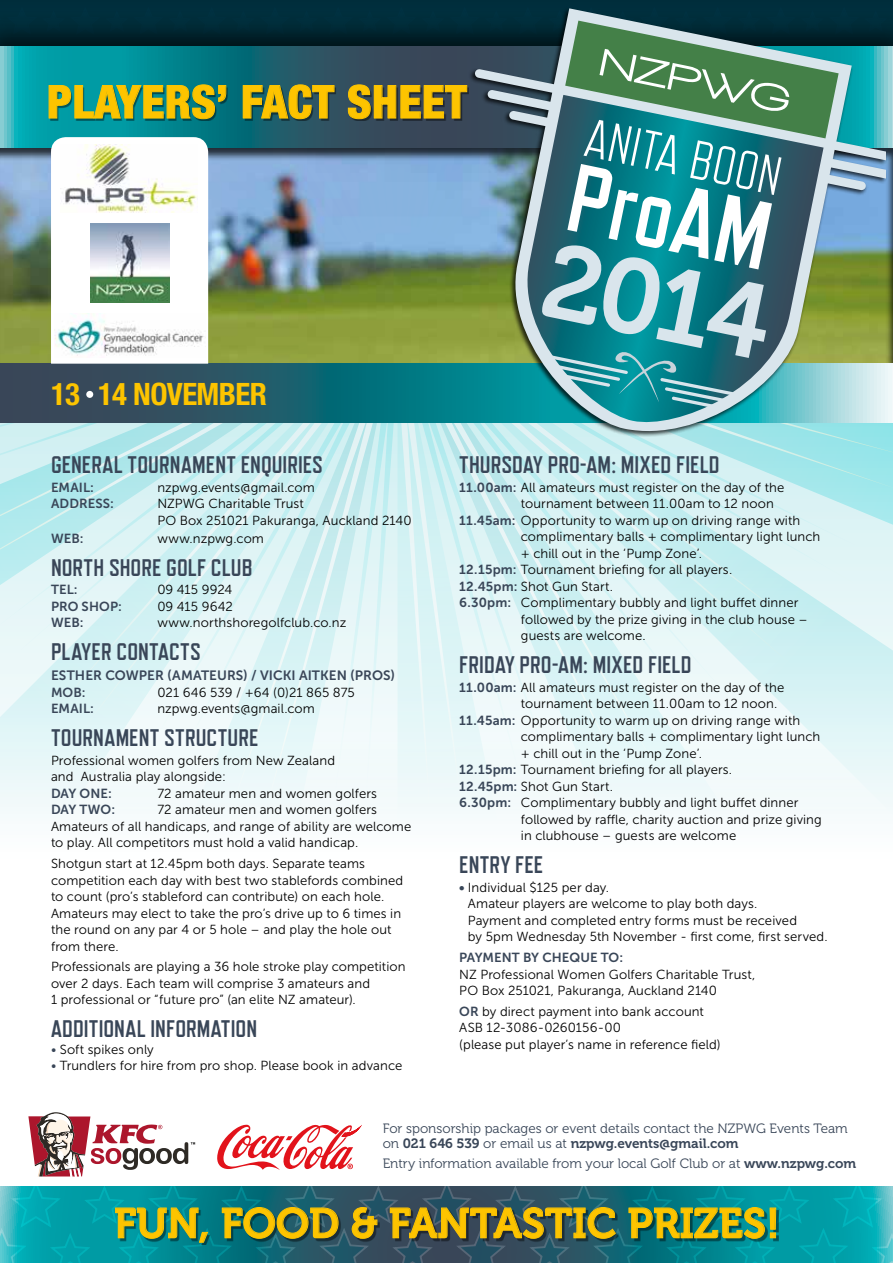
<style>
.page{position:relative;width:893px;height:1263px;background:#fff}
.page>*{position:absolute;margin:0;border:0;box-sizing:border-box;transform-origin:0 0}
.t1{font:105px "Museo 700";color:#d9e5ec}
.t2{font:800 condensed 45.6px "Helvetica Neue";letter-spacing:.01em;color:#fdc400}
.t3{font:42px "Museo 700";color:#fdc400}
.t4{font:700 condensed 30.9px "Helvetica Neue";letter-spacing:-.02em;color:#fdc400}
.t5{font:700 24px "Refrigerator Deluxe";letter-spacing:.005em;color:#394658}
.t6{font:13.5px "Museo 300";color:#394658}
.t7{font:13.5px "Museo 700";color:#394658}
.t8{font:13.5px "Museo Sans 700";letter-spacing:.005em;color:#394658}
.t9{font:13.2px/16.5px "Museo Sans 300";letter-spacing:.01em;color:#000}
.t10{font:13.2px "Museo Sans 700";letter-spacing:.005em;color:#394658}
.s1{color:#394658}
.s2{font-family:"Museo Sans 700";color:#394658}
.s3{font-family:"Museo 300"}
.s4{font-family:"Museo 700"}
</style>
<div class="page">
<div style="left:0;top:0;width:893px;height:6px;background:#002e3c"></div>
<svg style="left:0;top:423px;width:893px;height:391px"></svg>
<svg style="left:28px;top:1112px;width:167px;height:64px"></svg>
<svg style="left:217px;top:1124px;width:145px;height:46px"></svg>
<svg style="left:0;top:1186px;width:893px;height:77px;background:#12838f"></svg>
<div style="left:117px;top:1209px;width:661px;height:36px;background:#000;opacity:.45"></div>
<svg style="left:115px;top:1207px;width:94px;height:36px;background:#24806b"></svg>
<svg style="left:222px;top:1207px;width:117px;height:32px;background:#38624b"></svg>
<svg style="left:351px;top:1207px;width:27px;height:32px"></svg>
<svg style="left:390px;top:1207px;width:226px;height:32px;background:#4b5641"></svg>
<svg style="left:628px;top:1207px;width:148px;height:32px;background:#307859"></svg>
<svg style="left:0;top:410px;width:893px;height:13px;background:#2c6a77"></svg>
<svg style="left:502px;top:410px;width:350px;height:34px;background:#abe1e4"></svg>
<svg style="left:515px;top:410px;width:309px;height:20px;background:#66bcc3"></svg>
<img style="left:0;top:6px;width:893px;height:404px">
<img style="left:55px;top:313px;width:151px;height:45px">
<img style="left:60px;top:145px;width:137px;height:67px">
<img style="left:90px;top:224px;width:79px;height:79px">
<h2 class="t2" style="left:47px;top:74px;width:422px">PLAYERS’ FACT SHEET</h2>
<h3 class="t4" style="left:51px;top:375px;width:217px">13 14 NOVEMBER</h3>
<h1 class="t1" style="left:557px;top:221px;width:230px;rotate:12deg">2014</h1>
<h3 class="t5" style="left:51px;top:451px;width:274px">GENERAL TOURNAMENT ENQUIRIES</h3>
<p class="t10" style="left:51px;top:480px;width:44px">EMAIL:</p>
<p class="t9" style="left:157px;top:479px;width:159px">nzpwg.events@gmail.com</p>
<p class="t10" style="left:51px;top:496px;width:64px">ADDRESS:</p>
<p class="t9" style="left:157px;top:496px;width:256px">NZPWG Charitable Trust<br>PO Box 251021 Pakuranga, Auckland 2140</p>
<p class="t10" style="left:51px;top:531px;width:34px">WEB:</p>
<p class="t9" style="left:157px;top:530px;width:108px">www.nzpwg.com</p>
<h3 class="t5" style="left:51px;top:553px;width:203px">NORTH SHORE GOLF CLUB</h3>
<p class="t10" style="left:51px;top:582px;width:28px">TEL:</p>
<p class="t9" style="left:157px;top:582px;width:76px">09 415 9924</p>
<p class="t10" style="left:51px;top:599px;width:72px">PRO SHOP:</p>
<p class="t9" style="left:157px;top:598px;width:77px">09 415 9642</p>
<p class="t10" style="left:51px;top:615px;width:34px">WEB:</p>
<p class="t9" style="left:157px;top:615px;width:191px">www.northshoregolfclub.co.nz</p>
<h3 class="t5" style="left:51px;top:638px;width:151px">PLAYER CONTACTS</h3>
<p class="t8" style="left:51px;top:668px;width:346px">ESTHER COWPER (AMATEURS) / VICKI AITKEN (PROS)</p>
<p class="t10" style="left:51px;top:685px;width:36px">MOB:</p>
<p class="t9" style="left:157px;top:684px;width:199px">021 646 539 / +64 (0)21 865 875</p>
<p class="t10" style="left:51px;top:701px;width:44px">EMAIL:</p>
<p class="t9" style="left:157px;top:701px;width:159px">nzpwg.events@gmail.com</p>
<h3 class="t5" style="left:51px;top:724px;width:209px">TOURNAMENT STRUCTURE</h3>
<p class="t9" style="left:51px;top:752px;width:286px">Professional women golfers from New Zealand and Australia play alongside:</p>
<p class="t10" style="left:51px;top:786px;width:62px">DAY ONE:</p>
<p class="t9" style="left:157px;top:785px;width:221px">72 amateur men and women golfers</p>
<p class="t10" style="left:51px;top:802px;width:66px">DAY TWO:</p>
<p class="t9" style="left:51px;top:802px;width:362px;text-indent:106px">72 amateur men and women golfers<br>Amateurs of all handicaps, and range of ability are welcome to play. All competitors must hold a valid handicap.</p>
<p class="t9" style="left:51px;top:855px;width:354px">Shotgun start at 12.45pm both days. Separate teams competition each day with best two stablefords combined to count (pro’s stableford can contribute) on each hole.<br>Amateurs may elect to take the pro’s drive up to 6 times in the round on any par 4 or 5 hole – and play the hole out from there.</p>
<p class="t9" style="left:51px;top:959px;width:356px">Professionals are playing a 36 hole stroke play competition over 2 days. Each team will comprise 3 amateurs and<br>1 professional or “future pro” (an elite NZ amateur).</p>
<h3 class="t5" style="left:51px;top:1015px;width:208px">ADDITIONAL INFORMATION</h3>
<p class="t9" style="left:51px;top:1041px;width:104px"><span class="s1">•</span> Soft spikes only</p>
<p class="t9" style="left:51px;top:1057px;width:353px"><span class="s1">•</span> Trundlers for hire from pro shop. Please book in advance</p>
<h3 class="t5" style="left:459px;top:451px;width:262px">THURSDAY PRO-AM: MIXED FIELD</h3>
<p class="t9" style="left:459px;top:479px;width:327px"><span class="s2">11.00am:</span> All amateurs must register on the day of the</p>
<p class="t9" style="left:521px;top:496px;width:254px">tournament between 11.00am to 12 noon</p>
<p class="t9" style="left:459px;top:512px;width:342px"><span class="s2">11.45am:</span> Opportunity to warm up on driving range with</p>
<p class="t9" style="left:521px;top:529px;width:301px">complimentary balls + complimentary light lunch</p>
<p class="t9" style="left:521px;top:545px;width:183px">+ chill out in the ‘Pump Zone’.</p>
<p class="t9" style="left:459px;top:562px;width:274px"><span class="s2">12.15pm:</span> Tournament briefing for all players.</p>
<p class="t9" style="left:459px;top:578px;width:155px"><span class="s2">12.45pm:</span> Shot Gun Start.</p>
<p class="t9" style="left:459px;top:594px;width:341px"><span class="s2">6.30pm:</span> Complimentary bubbly and light buffet dinner</p>
<p class="t9" style="left:521px;top:611px;width:288px">followed by the prize giving in the club house –</p>
<p class="t9" style="left:521px;top:627px;width:126px">guests are welcome.</p>
<h3 class="t5" style="left:459px;top:651px;width:234px">FRIDAY PRO-AM: MIXED FIELD</h3>
<p class="t9" style="left:459px;top:679px;width:327px"><span class="s2">11.00am:</span> All amateurs must register on the day of the</p>
<p class="t9" style="left:521px;top:696px;width:258px">tournament between 11.00am to 12 noon.</p>
<p class="t9" style="left:459px;top:712px;width:342px"><span class="s2">11.45am:</span> Opportunity to warm up on driving range with</p>
<p class="t9" style="left:521px;top:729px;width:301px">complimentary balls + complimentary light lunch</p>
<p class="t9" style="left:521px;top:745px;width:183px">+ chill out in the ‘Pump Zone’.</p>
<p class="t9" style="left:459px;top:762px;width:274px"><span class="s2">12.15pm:</span> Tournament briefing for all players.</p>
<p class="t9" style="left:459px;top:778px;width:155px"><span class="s2">12.45pm:</span> Shot Gun Start.</p>
<p class="t9" style="left:459px;top:795px;width:341px"><span class="s2">6.30pm:</span> Complimentary bubbly and light buffet dinner</p>
<p class="t9" style="left:521px;top:811px;width:302px">followed by raffle, charity auction and prize giving</p>
<p class="t9" style="left:521px;top:828px;width:217px">in clubhouse – guests are welcome</p>
<h3 class="t5" style="left:459px;top:851px;width:85px">ENTRY FEE</h3>
<p class="t9" style="left:468px;top:879px;width:361px;text-indent:-9px"><span class="s2">•</span> Individual $125 per day.<br>Amateur players are welcome to play both days.<br>Payment and completed entry forms must be received<br>by 5pm Wednesday 5th November - first come, first served.</p>
<p class="t10" style="left:459px;top:950px;width:165px">PAYMENT BY CHEQUE TO:</p>
<p class="t9" style="left:459px;top:966px;width:297px">NZ Professional Women Golfers Charitable Trust,<br>PO Box 251021, Pakuranga, Auckland 2140</p>
<p class="t9" style="left:459px;top:1003px;width:263px"><span class="s2">OR</span> by direct payment into bank account<br>ASB 12-3086-0260156-00<br>(please put player’s name in reference field)</p>
<p class="t6" style="left:383px;top:1121px;width:467px">For sponsorship packages or event details contact the NZPWG Events Team</p>
<p class="t7" style="left:383px;top:1136px;width:357px"><span class="s3">on</span> 021 646 539 <span class="s3">or email us at</span> nzpwg.events@gmail.com</p>
<p class="t6" style="left:383px;top:1156px;width:475px">Entry information available from your local Golf Club or at <span class="s4">www.nzpwg.com</span></p>
<h3 class="t3" style="left:114px;top:1200px;width:667px">FUN, FOOD &amp; FANTASTIC PRIZES!</h3>
</div>
